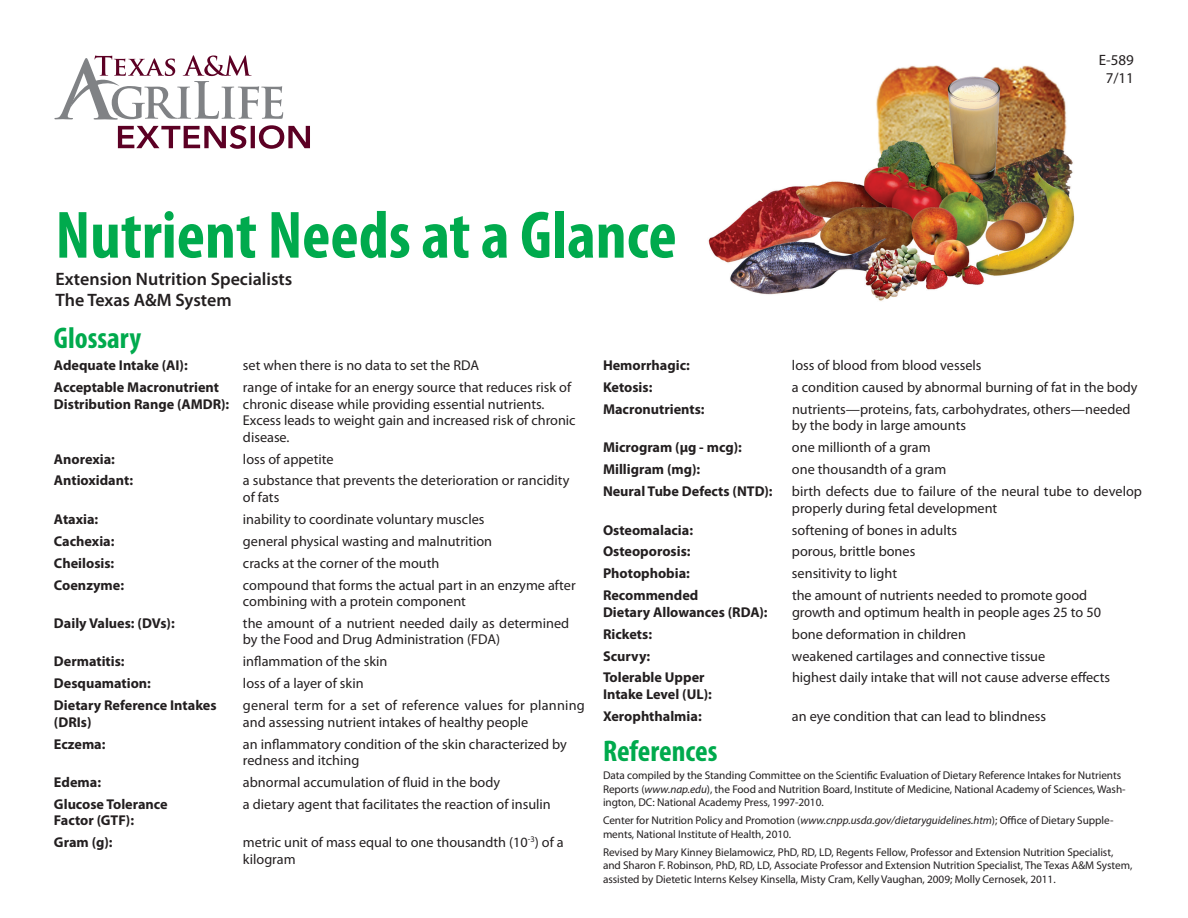
<style>
.page{position:relative;width:1188px;height:918px;background:#fff}
.page>*{position:absolute;margin:0;border:0;box-sizing:border-box;transform-origin:0 0}
.Body_text{font:700 condensed 67.5px "Myriad Pro";color:#00aa4d}
.Body_text-2{font:700 condensed 30px "Myriad Pro";color:#00aa4d}
.Body_text-3{font:600 18px "Myriad Pro";color:#231f20}
.Body_text-4{font:15px "Myriad Pro";color:#231f20}
.Body_text-5{font:14.25px/16.5px "Myriad Pro";color:#231f20}
.Body_text-6{font:700 14.25px "Myriad Pro";color:#231f20}
.Body_text-7{font:11.25px/13.5px "Myriad Pro";letter-spacing:-.005em;color:#231f20}
.s1{font-weight:700}
.s2{font-style:italic}
</style>
<div class="page">
<img style="left:708px;top:65px;width:367px;height:236px">
<svg style="left:54px;top:55px;width:256px;height:94px"></svg>
<p class="Body_text" style="left:55px;top:193px;width:623px">Nutrient Needs at a Glance</p>
<p class="Body_text-3" style="left:55px;top:267px;width:238px">Extension Nutrition Specialists</p>
<p class="Body_text-3" style="left:55px;top:289px;width:178px">The Texas A&amp;M System</p>
<p class="Body_text-4" style="left:1099px;top:51px;width:37px">E-589</p>
<p class="Body_text-4" style="left:1106px;top:69px;width:30px">7/11</p>
<p class="Body_text-2" style="left:54px;top:320px;width:89px">Glossary</p>
<p class="Body_text-6" style="left:54px;top:356px;width:135px">Adequate Intake (AI):</p>
<p class="Body_text-5" style="left:243px;top:357px;width:238px">set when there is no data to set the RDA</p>
<p class="Body_text-6" style="left:54px;top:378px;width:167px">Acceptable Macronutrient</p>
<p class="Body_text-5" style="left:243px;top:379px;width:330px">range of intake for an energy source that reduces risk of</p>
<p class="Body_text-5" style="left:54px;top:395px;width:492px"><span class="s1">Distribution Range (AMDR):</span> chronic disease while providing essential nutrients.</p>
<p class="Body_text-5" style="left:243px;top:412px;width:334px">Excess leads to weight gain and increased risk of chronic</p>
<p class="Body_text-5" style="left:243px;top:428px;width:48px">disease.</p>
<p class="Body_text-6" style="left:54px;top:449px;width:63px">Anorexia:</p>
<p class="Body_text-5" style="left:243px;top:450px;width:92px">loss of appetite</p>
<p class="Body_text-6" style="left:54px;top:471px;width:81px">Antioxidant:</p>
<p class="Body_text-5" style="left:243px;top:472px;width:328px">a substance that prevents the deterioration or rancidity of fats</p>
<p class="Body_text-6" style="left:54px;top:510px;width:46px">Ataxia:</p>
<p class="Body_text-5" style="left:243px;top:511px;width:243px">inability to coordinate voluntary muscles</p>
<p class="Body_text-6" style="left:54px;top:532px;width:62px">Cachexia:</p>
<p class="Body_text-5" style="left:243px;top:532px;width:251px">general physical wasting and malnutrition</p>
<p class="Body_text-6" style="left:54px;top:554px;width:62px">Cheilosis:</p>
<p class="Body_text-5" style="left:243px;top:554px;width:198px">cracks at the corner of the mouth</p>
<p class="Body_text-6" style="left:54px;top:575px;width:72px">Coenzyme:</p>
<p class="Body_text-5" style="left:243px;top:576px;width:334px">compound that forms the actual part in an enzyme after combining with a protein component</p>
<p class="Body_text-6" style="left:54px;top:614px;width:122px">Daily Values: (DVs):</p>
<p class="Body_text-5" style="left:243px;top:615px;width:328px">the amount of a nutrient needed daily as determined by the Food and Drug Administration (FDA)</p>
<p class="Body_text-6" style="left:54px;top:652px;width:72px">Dermatitis:</p>
<p class="Body_text-5" style="left:243px;top:653px;width:146px">inflammation of the skin</p>
<p class="Body_text-6" style="left:54px;top:674px;width:99px">Desquamation:</p>
<p class="Body_text-5" style="left:243px;top:675px;width:122px">loss of a layer of skin</p>
<p class="Body_text-6" style="left:54px;top:696px;width:164px">Dietary Reference Intakes</p>
<p class="Body_text-5" style="left:243px;top:697px;width:343px">general term for a set of reference values for planning</p>
<p class="Body_text-6" style="left:54px;top:713px;width:39px">(DRIs)</p>
<p class="Body_text-5" style="left:243px;top:713px;width:287px">and assessing nutrient intakes of healthy people</p>
<p class="Body_text-6" style="left:54px;top:734px;width:53px">Eczema:</p>
<p class="Body_text-5" style="left:243px;top:735px;width:325px">an inflammatory condition of the skin characterized by redness and itching</p>
<p class="Body_text-6" style="left:54px;top:773px;width:49px">Edema:</p>
<p class="Body_text-5" style="left:243px;top:774px;width:259px">abnormal accumulation of fluid in the body</p>
<p class="Body_text-6" style="left:54px;top:795px;width:115px">Glucose Tolerance</p>
<p class="Body_text-5" style="left:243px;top:796px;width:309px">a dietary agent that facilitates the reaction of insulin</p>
<p class="Body_text-6" style="left:54px;top:811px;width:82px">Factor (GTF):</p>
<p class="Body_text-6" style="left:54px;top:833px;width:60px">Gram (g):</p>
<p class="Body_text-5" style="left:243px;top:834px;width:322px">metric unit of mass equal to one thousandth (10<sup>-3</sup>) of a kilogram</p>
<p class="Body_text-6" style="left:603px;top:356px;width:88px">Hemorrhagic:</p>
<p class="Body_text-5" style="left:792px;top:357px;width:191px">loss of blood from blood vessels</p>
<p class="Body_text-6" style="left:603px;top:378px;width:51px">Ketosis:</p>
<p class="Body_text-5" style="left:792px;top:379px;width:347px">a condition caused by abnormal burning of fat in the body</p>
<p class="Body_text-6" style="left:603px;top:400px;width:103px">Macronutrients:</p>
<p class="Body_text-5" style="left:792px;top:401px;width:340px">nutrients—proteins, fats, carbohydrates, others—needed by the body in large amounts</p>
<p class="Body_text-6" style="left:603px;top:438px;width:140px">Microgram (µg - mcg):</p>
<p class="Body_text-5" style="left:792px;top:439px;width:140px">one millionth of a gram</p>
<p class="Body_text-6" style="left:603px;top:460px;width:99px">Milligram (mg):</p>
<p class="Body_text-5" style="left:792px;top:461px;width:156px">one thousandth of a gram</p>
<p class="Body_text-6" style="left:603px;top:482px;width:171px">Neural Tube Defects (NTD):</p>
<p class="Body_text-5" style="left:792px;top:483px;width:352px">birth defects due to failure of the neural tube to develop properly during fetal development</p>
<p class="Body_text-6" style="left:603px;top:520px;width:92px">Osteomalacia:</p>
<p class="Body_text-5" style="left:792px;top:521px;width:167px">softening of bones in adults</p>
<p class="Body_text-6" style="left:603px;top:542px;width:89px">Osteoporosis:</p>
<p class="Body_text-5" style="left:792px;top:543px;width:125px">porous, brittle bones</p>
<p class="Body_text-6" style="left:603px;top:564px;width:88px">Photophobia:</p>
<p class="Body_text-5" style="left:792px;top:565px;width:107px">sensitivity to light</p>
<p class="Body_text-6" style="left:603px;top:586px;width:97px">Recommended</p>
<p class="Body_text-5" style="left:792px;top:587px;width:297px">the amount of nutrients needed to promote good</p>
<p class="Body_text-6" style="left:603px;top:603px;width:166px">Dietary Allowances (RDA):</p>
<p class="Body_text-5" style="left:792px;top:604px;width:310px">growth and optimum health in people ages 25 to 50</p>
<p class="Body_text-6" style="left:603px;top:625px;width:51px">Rickets:</p>
<p class="Body_text-5" style="left:792px;top:625px;width:176px">bone deformation in children</p>
<p class="Body_text-6" style="left:603px;top:646px;width:49px">Scurvy:</p>
<p class="Body_text-5" style="left:792px;top:647px;width:255px">weakened cartilages and connective tissue</p>
<p class="Body_text-6" style="left:603px;top:668px;width:103px">Tolerable Upper</p>
<p class="Body_text-5" style="left:792px;top:669px;width:320px">highest daily intake that will not cause adverse effects</p>
<p class="Body_text-6" style="left:603px;top:685px;width:110px">Intake Level (UL):</p>
<p class="Body_text-6" style="left:603px;top:707px;width:100px">Xerophthalmia:</p>
<p class="Body_text-5" style="left:792px;top:708px;width:256px">an eye condition that can lead to blindness</p>
<p class="Body_text-2" style="left:603px;top:732px;width:116px">References</p>
<p class="Body_text-7" style="left:603px;top:769px;width:524px">Data compiled by the Standing Committee on the Scientific Evaluation of Dietary Reference Intakes for Nutrients<br>Reports (<span class="s2">www.nap.edu</span>), the Food and Nutrition Board, Institute of Medicine, National Academy of Sciences, Wash&shy;ington, DC: National Academy Press, 1997-2010.</p>
<p class="Body_text-7" style="left:603px;top:814px;width:512px">Center for Nutrition Policy and Promotion (<span class="s2">www.cnpp.usda.gov/dietaryguidelines.htm</span>); Office of Dietary Supple&shy;ments, National Institute of Health, 2010.</p>
<p class="Body_text-7" style="left:603px;top:845px;width:531px">Revised by Mary Kinney Bielamowicz, PhD, RD, LD, Regents Fellow, Professor and Extension Nutrition Specialist, and Sharon F. Robinson, PhD, RD, LD, Associate Professor and Extension Nutrition Specialist, The Texas A&amp;M System, assisted by Dietetic Interns Kelsey Kinsella, Misty Cram, Kelly Vaughan, 2009; Molly Cernosek, 2011.</p>
</div>
